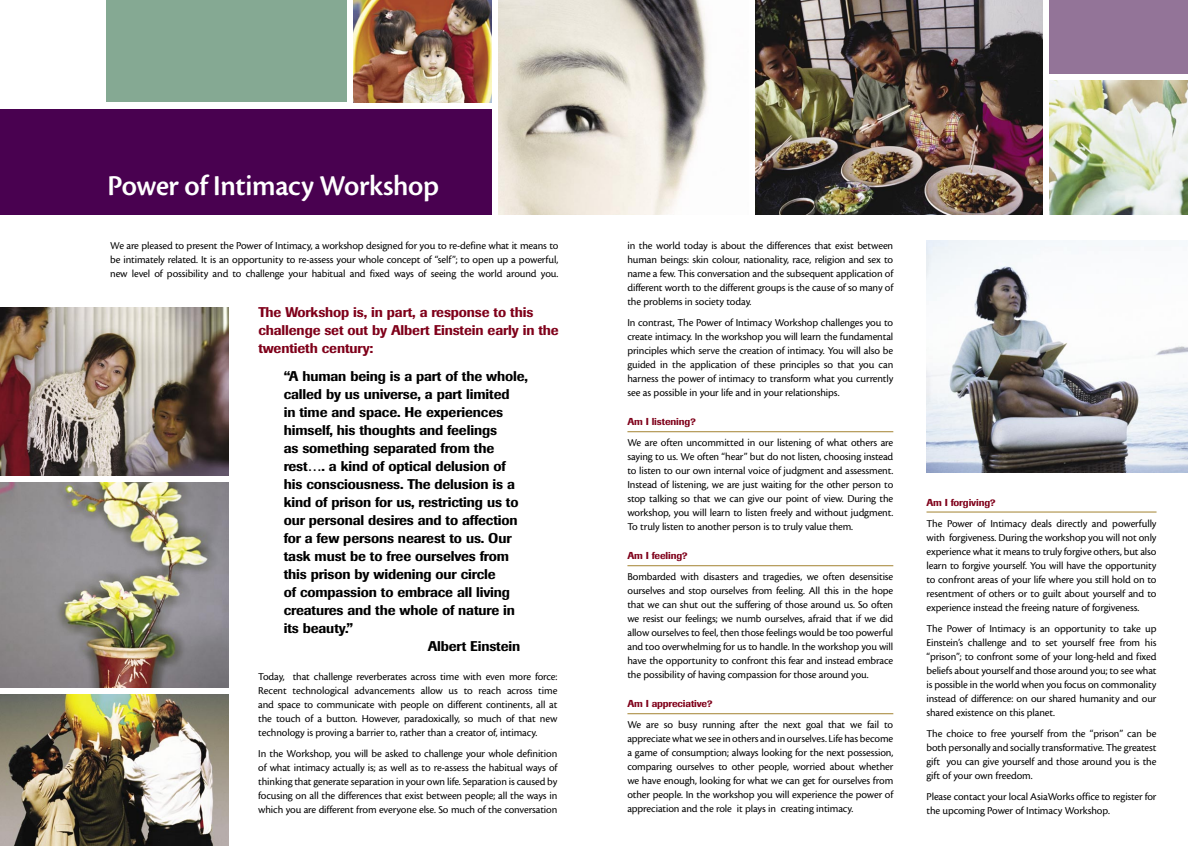
<style>
.page{position:relative;width:1188px;height:846px;background:#fff}
.page>*{position:absolute;margin:0;border:0;box-sizing:border-box;transform-origin:0 0}
.Headlines{font:30px "Cronos MM 574 30";letter-spacing:-.01em;color:#fff}
.Headlines-2{font:500 14px "Imago";letter-spacing:-.01em;color:#000}
.Headlines-3{font:500 14px/18px "Imago";letter-spacing:-.01em;color:#7f001a}
.Body_Copy{font:11px/14px "Cronos MM 408 11";letter-spacing:-.01em;color:#000;text-align:justify}
.Subheads{font:500 10px "Imago";letter-spacing:-.01em;color:#7f001a}
</style>
<div class="page">
<div style="left:0;top:109px;width:492px;height:106px;background:#490150"></div>
<hr style="left:627px;top:431px;width:266px;height:1px;background:#a38331">
<hr style="left:627px;top:565px;width:266px;height:1px;background:#a38331">
<hr style="left:627px;top:713px;width:266px;height:1px;background:#a38331">
<hr style="left:927px;top:512px;width:230px;height:1px;background:#a38331">
<div style="left:107px;top:0;width:240px;height:102px;background:#85a993"></div>
<img style="left:755px;top:0;width:288px;height:214px">
<img style="left:498px;top:0;width:211px;height:215px">
<img style="left:0;top:694px;width:229px;height:152px">
<img style="left:0;top:483px;width:228px;height:204px">
<img style="left:926px;top:241px;width:262px;height:231px">
<img style="left:0;top:308px;width:228px;height:168px">
<div style="left:1049px;top:0;width:139px;height:74px;background:#937498"></div>
<img style="left:354px;top:0;width:137px;height:102px">
<img style="left:1049px;top:81px;width:139px;height:133px">
<p class="Headlines" style="left:108px;top:170px;width:333px">Power of Intimacy Workshop</p>
<p class="Body_Copy" style="left:110px;top:239px;width:450px">We are pleased to present the Power of Intimacy, a workshop designed for you to re-define what it means to be intimately related. It is an opportunity to re-assess your whole concept of “self”; to open up a powerful, new level of possibility and to challenge your habitual and fixed ways of seeing the world around you.</p>
<p class="Headlines-3" style="left:258px;top:303px;width:302px">The Workshop is, in part, a response to this challenge set out by Albert Einstein early in the twentieth century:</p>
<p class="Headlines-2" style="left:284px;top:368px;width:246px">“A human being is a part of the whole,</p>
<p class="Headlines-2" style="left:284px;top:386px;width:227px">called by us universe, a part limited</p>
<p class="Headlines-2" style="left:284px;top:404px;width:221px">in time and space. He experiences</p>
<p class="Headlines-2" style="left:284px;top:422px;width:215px">himself, his thoughts and feelings</p>
<p class="Headlines-2" style="left:284px;top:440px;width:212px">as something separated from the</p>
<p class="Headlines-2" style="left:284px;top:458px;width:224px">rest…. a kind of optical delusion of</p>
<p class="Headlines-2" style="left:284px;top:476px;width:233px">his consciousness. The delusion is a</p>
<p class="Headlines-2" style="left:284px;top:494px;width:236px">kind of prison for us, restricting us to</p>
<p class="Headlines-2" style="left:284px;top:512px;width:235px">our personal desires and to affection</p>
<p class="Headlines-2" style="left:284px;top:530px;width:229px">for a few persons nearest to us. Our</p>
<p class="Headlines-2" style="left:284px;top:548px;width:227px">task must be to free ourselves from</p>
<p class="Headlines-2" style="left:284px;top:566px;width:213px">this prison by widening our circle</p>
<p class="Headlines-2" style="left:284px;top:584px;width:228px">of compassion to embrace all living</p>
<p class="Headlines-2" style="left:284px;top:602px;width:233px">creatures and the whole of nature in</p>
<p class="Headlines-2" style="left:284px;top:620px;width:71px">its beauty.”</p>
<p class="Headlines-2" style="left:428px;top:638px;width:94px">Albert Einstein</p>
<p class="Body_Copy" style="left:258px;top:670px;width:301px">Today, that challenge reverberates across time with even more force:<br>Recent technological advancements allow us to reach across time and space to communicate with people on different continents, all at the touch of a button. However, paradoxically, so much of that new technology is proving a barrier to, rather than a creator of, intimacy.</p>
<p class="Body_Copy" style="left:258px;top:747px;width:301px">In the Workshop, you will be asked to challenge your whole definition of what intimacy actually is; as well as to re-assess the habitual ways of thinking that generate separation in your own life. Separation is caused by focusing on all the differences that exist between people; all the ways in which you are different from everyone else. So much of the conversation</p>
<p class="Body_Copy" style="left:627px;top:239px;width:267px">in the world today is about the differences that exist between human beings: skin colour, nationality, race, religion and sex to name a few. This conversation and the subsequent application of different worth to the different groups is the cause of so many of the problems in society today.</p>
<p class="Body_Copy" style="left:627px;top:316px;width:267px">In contrast, The Power of Intimacy Workshop challenges you to create intimacy. In the workshop you will learn the fundamental principles which serve the creation of intimacy. You will also be guided in the application of these principles so that you can harness the power of intimacy to transform what you currently see as possible in your life and in your relationships.</p>
<p class="Subheads" style="left:627px;top:416px;width:70px">Am I listening?</p>
<p class="Body_Copy" style="left:627px;top:436px;width:267px">We are often uncommitted in our listening of what others are saying to us. We often “hear” but do not listen, choosing instead to listen to our own internal voice of judgment and assessment.<br>Instead of listening, we are just waiting for the other person to stop talking so that we can give our point of view. During the workshop, you will learn to listen freely and without judgment.<br>To truly listen to another person is to truly value them.</p>
<p class="Subheads" style="left:627px;top:550px;width:62px">Am I feeling?</p>
<p class="Body_Copy" style="left:627px;top:570px;width:267px">Bombarded with disasters and tragedies, we often desensitise ourselves and stop ourselves from feeling. All this in the hope that we can shut out the suffering of those around us. So often we resist our feelings; we numb ourselves, afraid that if we did allow ourselves to feel, then those feelings would be too powerful and too overwhelming for us to handle. In the workshop you will have the opportunity to confront this fear and instead embrace the possibility of having compassion for those around you.</p>
<p class="Subheads" style="left:627px;top:698px;width:87px">Am I appreciative?</p>
<p class="Body_Copy" style="left:627px;top:718px;width:267px">We are so busy running after the next goal that we fail to appreciate what we see in others and in ourselves. Life has become a game of consumption; always looking for the next possession, comparing ourselves to other people, worried about whether we have enough, looking for what we can get for ourselves from other people. In the workshop you will experience the power of appreciation and the role it plays in creating intimacy.</p>
<p class="Subheads" style="left:927px;top:496px;width:71px">Am I forgiving?</p>
<p class="Body_Copy" style="left:927px;top:517px;width:232px">The Power of Intimacy deals directly and powerfully with forgiveness. During the workshop you will not only experience what it means to truly forgive others, but also learn to forgive yourself. You will have the opportunity to confront areas of your life where you still hold on to resentment of others or to guilt about yourself and to experience instead the freeing nature of forgiveness.</p>
<p class="Body_Copy" style="left:927px;top:622px;width:232px">The Power of Intimacy is an opportunity to take up Einstein’s challenge and to set yourself free from his “prison”; to confront some of your long-held and fixed beliefs about yourself and those around you; to see what is possible in the world when you focus on commonality instead of difference: on our shared humanity and our shared existence on this planet.</p>
<p class="Body_Copy" style="left:927px;top:727px;width:231px">The choice to free yourself from the “prison” can be both personally and socially transformative. The greatest gift you can give yourself and those around you is the gift of your own freedom.</p>
<p class="Body_Copy" style="left:927px;top:790px;width:232px">Please contact your local AsiaWorks office to register for the upcoming Power of Intimacy Workshop.</p>
</div>
